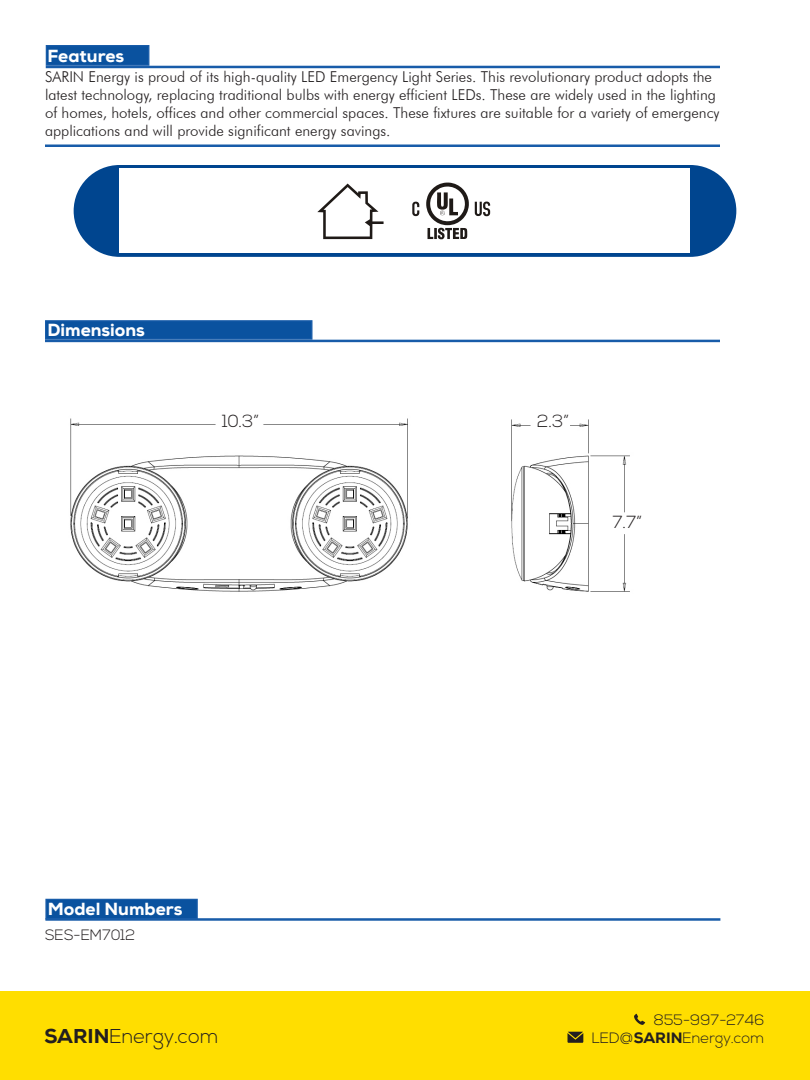
<style>
.page{position:relative;width:810px;height:1080px;background:#fff}
.page>*{position:absolute;margin:0;border:0;box-sizing:border-box;transform-origin:0 0}
.t1{font:300 20px "Nexa";color:#231f20}
.t2{font:800 17.5px "Nexa";color:#fff}
.t3{font:300 17.5px "Nexa";color:#231f20}
.Paragraph_Style_1{font:300 15px/18px "Futura BT";color:#231f20}
.FEATURES{font:300 15px/18px "Nexa";color:#231f20;text-align:right}
.s1{font-weight:800}
</style>
<div class="page">
<div style="left:0;top:991px;width:810px;height:89px;background:#ffde00"></div>
<div style="left:74px;top:165px;width:662px;height:92px;background:#00458f;border-radius:46px"></div>
<div style="left:120px;top:169px;width:570px;height:84px;background:#fff"></div>
<svg style="left:568px;top:1032px;width:15px;height:11px"></svg>
<svg style="left:634px;top:1014px;width:11px;height:11px"></svg>
<div style="left:46px;top:45px;width:103px;height:21px;background:#0a529f;border:1px solid #185ca9"></div>
<hr style="left:45px;top:144px;width:675px;height:3px;background:#185ca9">
<hr style="left:46px;top:66px;width:674px;height:2px;background:#185ca9">
<div style="left:45px;top:320px;width:267px;height:20px;background:#0a529f;border:1px solid #185ca9"></div>
<hr style="left:45px;top:340px;width:675px;height:2px;background:#185ca9">
<div style="left:45px;top:899px;width:153px;height:20px;background:#0a529f;border:1px solid #185ca9"></div>
<hr style="left:45px;top:918px;width:675px;height:3px;background:#185ca9">
<svg style="left:426px;top:183px;width:43px;height:57px"></svg>
<svg style="left:412px;top:202px;width:7px;height:14px"></svg>
<svg style="left:475px;top:202px;width:15px;height:14px"></svg>
<svg style="left:317px;top:184px;width:67px;height:55px"></svg>
<img style="left:70px;top:418px;width:560px;height:174px">
<p class="t2" style="left:48px;top:44px;width:78px">Features</p>
<p class="Paragraph_Style_1" style="left:45px;top:68px;width:676px">SARIN Energy is proud of its high-quality LED Emergency Light Series. This revolutionary product adopts the latest technology, replacing traditional bulbs with energy efficient LEDs. These are widely used in the lighting of homes, hotels, offices and other commercial spaces. These fixtures are suitable for a variety of emergency applications and will provide significant energy savings.</p>
<p class="t2" style="left:48px;top:319px;width:99px">Dimensions</p>
<p class="t3" style="left:222px;top:411px;width:39px">10.3”</p>
<p class="t3" style="left:537px;top:411px;width:33px">2.3”</p>
<p class="t3" style="left:612px;top:512px;width:31px">7.7”</p>
<p class="t2" style="left:48px;top:898px;width:136px">Model Numbers</p>
<p class="FEATURES" style="left:45px;top:926px;width:92px">SES-EM7012</p>
<h1 class="t1" style="left:44px;top:1025px;width:176px"><span class="s1">SARIN</span>Energy.com</h1>
<p class="FEATURES" style="left:592px;top:1011px;width:174px">855-997-2746<br>LED@<span class="s1">SARIN</span>Energy.com</p>
</div>
